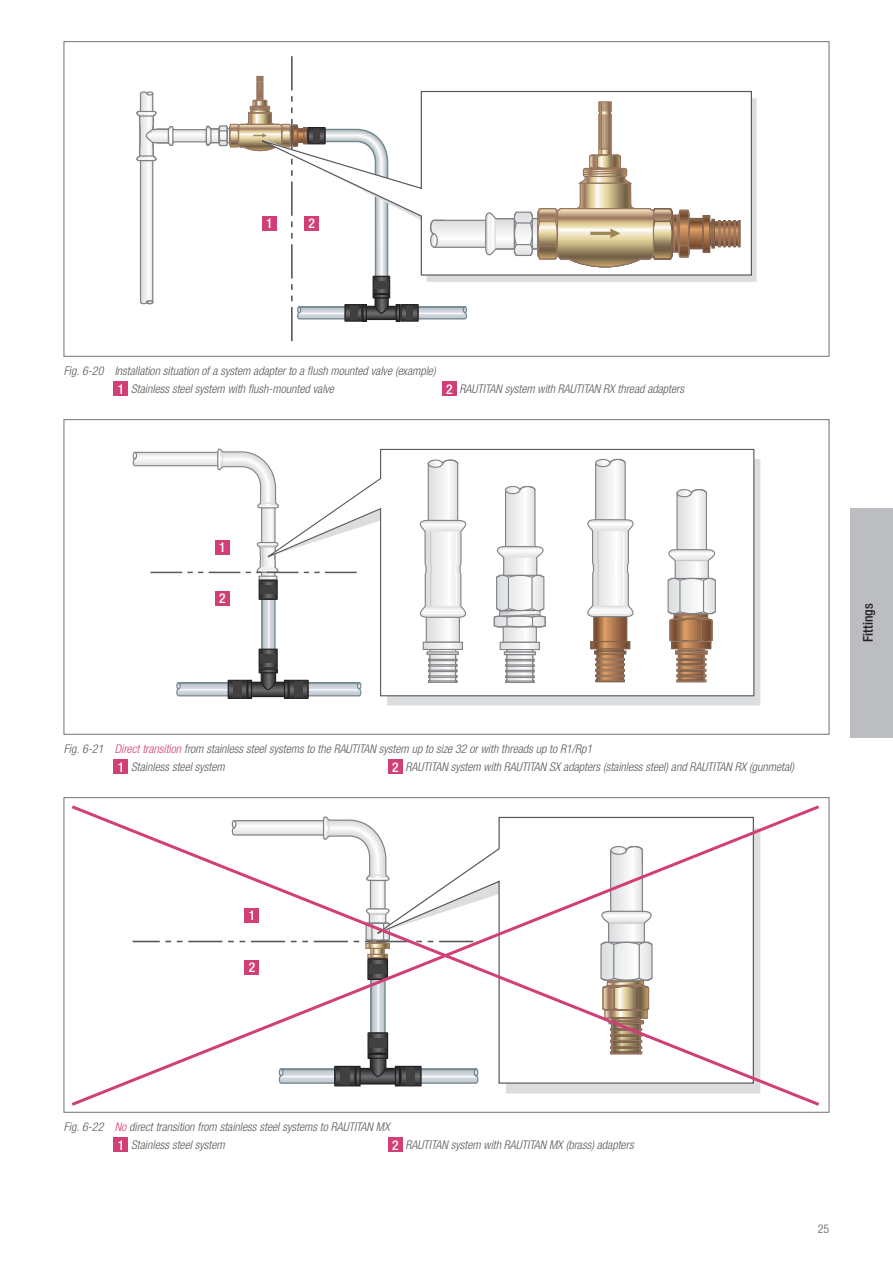
<style>
.page{position:relative;width:893px;height:1263px;background:#fff}
.page>*{position:absolute;margin:0;border:0;box-sizing:border-box;transform-origin:0 0}
.t1{font:500 condensed 13.5px "Helvetica Neue LTW1 G";color:#231f20}
.t2{font:500 condensed 13.5px "Helvetica Neue LTW1 G";color:#fff}
.t3{font:italic 300 condensed 12px/18px "Helvetica Neue LTW1 G";color:#58595b}
.t4{font:300 condensed 12px "Helvetica Neue LTW1 G";color:#58595b}
.s1{font-weight:500;font-style:normal;font-size:13.5px;color:#fff}
.s2{color:#d23f76}
</style>
<div class="page">
<div style="left:850px;top:508px;width:43px;height:229px;background:#bbbdc0"></div>
<div style="left:114px;top:381px;width:14px;height:15px;background:#d23f76"></div>
<div style="left:442px;top:381px;width:15px;height:15px;background:#d23f76"></div>
<div style="left:114px;top:759px;width:14px;height:15px;background:#d23f76"></div>
<div style="left:388px;top:759px;width:15px;height:15px;background:#d23f76"></div>
<div style="left:114px;top:1137px;width:14px;height:15px;background:#d23f76"></div>
<div style="left:388px;top:1137px;width:15px;height:15px;background:#d23f76"></div>
<svg style="left:174px;top:131px;width:31px;height:9px"></svg>
<div style="left:168px;top:129px;width:40px;height:13px;border:1px solid #808285"></div>
<div style="left:210px;top:129px;width:9px;height:14px;background:#eff0f0"></div>
<div style="left:210px;top:128px;width:10px;height:15px;border:1px solid #808285"></div>
<svg style="left:205px;top:125px;width:7px;height:21px"></svg>
<svg style="left:389px;top:308px;width:6px;height:10px"></svg>
<div style="left:365px;top:306px;width:32px;height:14px;border:1px solid #231f20"></div>
<svg style="left:136px;top:91px;width:38px;height:214px"></svg>
<div style="left:396px;top:304px;width:4px;height:18px;border:1px solid #231f20"></div>
<div style="left:373px;top:294px;width:17px;height:4px;border:1px solid #231f20"></div>
<svg style="left:401px;top:305px;width:17px;height:16px"></svg>
<div style="left:400px;top:304px;width:19px;height:18px;border:1px solid #231f20"></div>
<svg style="left:402px;top:305px;width:3px;height:15px"></svg>
<svg style="left:407px;top:305px;width:60px;height:15px"></svg>
<div style="left:373px;top:276px;width:17px;height:18px;border:1px solid #231f20"></div>
<svg style="left:218px;top:56px;width:171px;height:301px"></svg>
<svg style="left:261px;top:98px;width:495px;height:184px;fill:#dcddde"></svg>
<svg style="left:260px;top:90px;width:492px;height:186px"></svg>
<svg style="left:710px;top:219px;width:31px;height:29px"></svg>
<svg style="left:690px;top:220px;width:12px;height:27px"></svg>
<div style="left:688px;top:218px;width:16px;height:31px;border:1px solid #7e614d"></div>
<svg style="left:704px;top:217px;width:4px;height:34px"></svg>
<div style="left:702px;top:215px;width:8px;height:38px;border:1px solid #7e614d"></div>
<svg style="left:497px;top:220px;width:16px;height:28px"></svg>
<div style="left:494px;top:218px;width:21px;height:32px;border:1px solid #808285"></div>
<svg style="left:429px;top:212px;width:68px;height:44px"></svg>
<svg style="left:513px;top:101px;width:177px;height:167px"></svg>
<div style="left:262px;top:216px;width:15px;height:15px;background:#d23f76"></div>
<div style="left:304px;top:216px;width:15px;height:15px;background:#d23f76"></div>
<svg style="left:261px;top:600px;width:5px;height:49px"></svg>
<div style="left:262px;top:507px;width:13px;height:86px;background:#e4e5e6"></div>
<div style="left:261px;top:506px;width:14px;height:88px;border:1px solid #808285"></div>
<svg style="left:132px;top:448px;width:134px;height:61px"></svg>
<div style="left:258px;top:576px;width:19px;height:4px;border:1px solid #808285"></div>
<svg style="left:253px;top:684px;width:13px;height:11px"></svg>
<div style="left:251px;top:682px;width:34px;height:15px;border:1px solid #231f20"></div>
<svg style="left:260px;top:673px;width:6px;height:18px"></svg>
<svg style="left:249px;top:682px;width:1px;height:15px"></svg>
<div style="left:247px;top:680px;width:5px;height:19px;border:1px solid #231f20"></div>
<div style="left:259px;top:669px;width:19px;height:4px;border:1px solid #231f20"></div>
<svg style="left:228px;top:680px;width:19px;height:18px"></svg>
<div style="left:228px;top:680px;width:20px;height:19px;border:1px solid #231f20"></div>
<svg style="left:176px;top:681px;width:69px;height:17px"></svg>
<div style="left:259px;top:649px;width:18px;height:19px;background:#404041"></div>
<div style="left:259px;top:649px;width:19px;height:20px;border:1px solid #231f20"></div>
<svg style="left:260px;top:651px;width:6px;height:3px"></svg>
<div style="left:259px;top:580px;width:18px;height:19px;background:#404041"></div>
<div style="left:259px;top:580px;width:19px;height:20px;border:1px solid #231f20"></div>
<svg style="left:260px;top:582px;width:6px;height:3px"></svg>
<svg style="left:260px;top:595px;width:6px;height:3px"></svg>
<svg style="left:268px;top:459px;width:492px;height:246px;fill:#dcddde"></svg>
<svg style="left:266px;top:448px;width:489px;height:249px"></svg>
<svg style="left:505px;top:628px;width:30px;height:13px"></svg>
<div style="left:503px;top:621px;width:34px;height:22px;border:1px solid #808285"></div>
<svg style="left:505px;top:559px;width:30px;height:15px"></svg>
<div style="left:503px;top:556px;width:34px;height:23px;border:1px solid #808285"></div>
<svg style="left:502px;top:644px;width:36px;height:4px"></svg>
<div style="left:500px;top:642px;width:40px;height:8px;border:1px solid #808285"></div>
<svg style="left:496px;top:485px;width:48px;height:74px"></svg>
<div style="left:504px;top:652px;width:32px;height:3px;border:1px solid #808285"></div>
<svg style="left:505px;top:648px;width:30px;height:36px"></svg>
<hr style="left:506px;top:680px;width:27px;height:2px;background:#808285">
<svg style="left:150px;top:541px;width:207px;height:32px"></svg>
<svg style="left:419px;top:459px;width:48px;height:224px"></svg>
<svg style="left:493px;top:574px;width:53px;height:54px"></svg>
<hr style="left:508px;top:577px;width:1px;height:32px;background:#808285">
<hr style="left:531px;top:577px;width:2px;height:32px;background:#808285">
<svg style="left:677px;top:562px;width:30px;height:15px"></svg>
<div style="left:675px;top:559px;width:34px;height:23px;border:1px solid #808285"></div>
<svg style="left:668px;top:488px;width:48px;height:74px"></svg>
<svg style="left:666px;top:577px;width:50px;height:106px"></svg>
<hr style="left:676px;top:560px;width:31px;height:1px;background:#c6c8ca">
<svg style="left:587px;top:458px;width:47px;height:225px"></svg>
<div style="left:215px;top:540px;width:15px;height:15px;background:#d23f76"></div>
<div style="left:215px;top:591px;width:15px;height:15px;background:#d23f76"></div>
<svg style="left:71px;top:805px;width:748px;height:301px"></svg>
<p class="t2" style="left:266px;top:219px;width:8px">1</p>
<p class="t2" style="left:308px;top:219px;width:8px">2</p>
<p class="t3" style="left:118px;top:363px;width:319px;text-indent:-54px">Fig. 6-20 Installation situation of a system adapter to a flush mounted valve (example)<br><span class="s1">1</span> Stainless steel system with flush-mounted valve</p>
<p class="t3" style="left:446px;top:381px;width:240px"><span class="s1">2</span> RAUTITAN system with RAUTITAN RX thread adapters</p>
<p class="t2" style="left:219px;top:543px;width:8px">1</p>
<p class="t2" style="left:219px;top:594px;width:8px">2</p>
<p class="t3" style="left:118px;top:741px;width:476px;text-indent:-54px">Fig. 6-21 <span class="s2">Direct transition</span> from stainless steel systems to the RAUTITAN system up to size 32 or with threads up to R1/Rp1<br><span class="s1">1</span> Stainless steel system</p>
<p class="t3" style="left:392px;top:759px;width:403px"><span class="s1">2</span> RAUTITAN system with RAUTITAN SX adapters (stainless steel) and RAUTITAN RX (gunmetal)</p>
<p class="t2" style="left:249px;top:911px;width:8px">1</p>
<p class="t2" style="left:249px;top:963px;width:8px">2</p>
<p class="t1" style="left:863px;top:642px;width:40px;rotate:-90deg">Fittings</p>
<p class="t3" style="left:118px;top:1119px;width:273px;text-indent:-54px">Fig. 6-22 <span class="s2">No</span> direct transition from stainless steel systems to RAUTITAN MX<br><span class="s1">1</span> Stainless steel system</p>
<p class="t3" style="left:392px;top:1137px;width:243px"><span class="s1">2</span> RAUTITAN system with RAUTITAN MX (brass) adapters</p>
<p class="t4" style="left:818px;top:1225px;width:13px">25</p>
</div>
